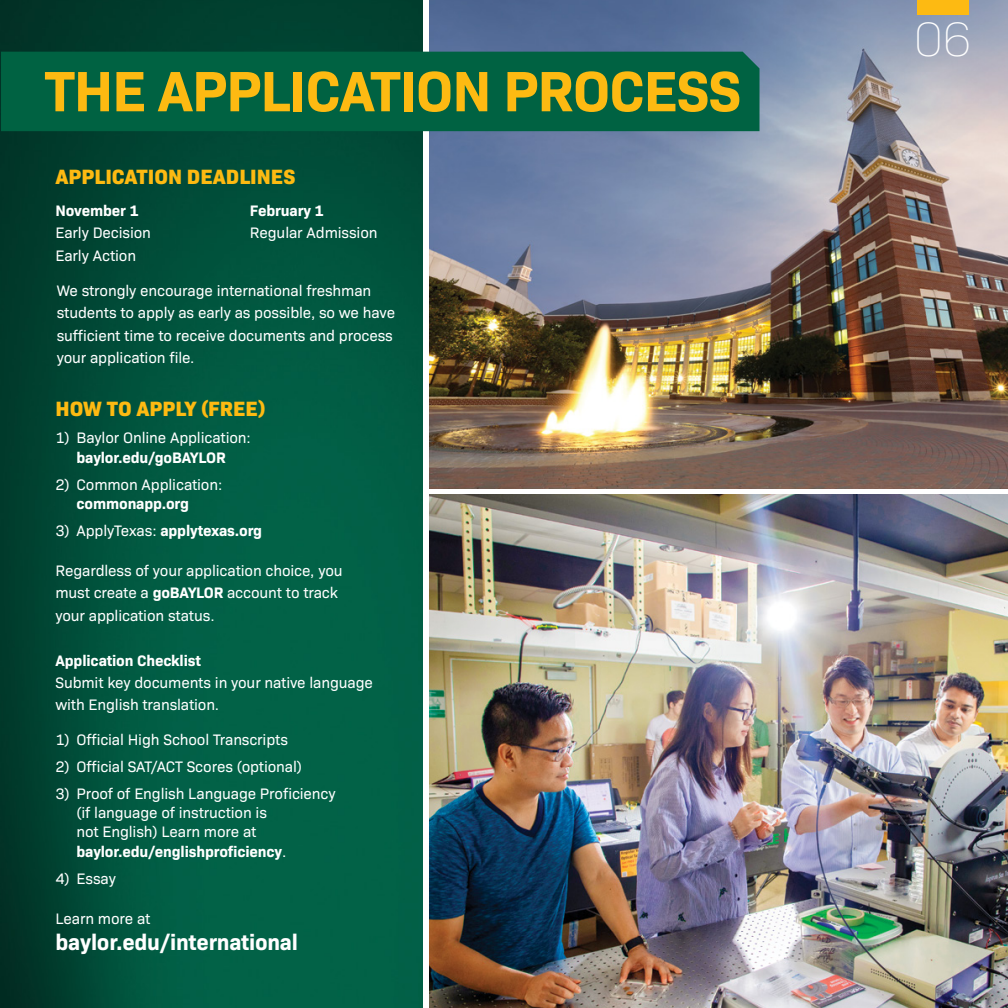
<style>
.page{position:relative;width:1008px;height:1008px;background:#fff}
.page>*{position:absolute;margin:0;border:0;box-sizing:border-box;transform-origin:0 0}
.Page_head{font:700 57.75px "Bio Sans";letter-spacing:-.02em;color:#fdba12}
.t1{font:200 49px "Bio Sans";color:#fff}
.Body_Text_white{font:700 22.4px "Bio Sans";letter-spacing:-.01em;color:#fff}
.Body_Head_1_gold{font:800 21px "Bio Sans";color:#fdba12}
.Body_Text_white-2{font:15.4px/22.4px "Bio Sans";letter-spacing:-.01em;color:#fff}
.Numbered_text_white{font:15.4px/19.2px "Bio Sans";letter-spacing:-.01em;color:#fff}
.Subhead_2{font:700 15.4px "Bio Sans";letter-spacing:-.01em;color:#fff}
.Numbered_text_white-2{font:700 15.4px "Bio Sans";letter-spacing:-.01em;color:#fff}
.s1{font-weight:700}
.s2{font-weight:400}
</style>
<div class="page">
<img style="left:429px;top:0;width:579px;height:488px">
<img style="left:0;top:0;width:423px;height:1008px">
<div style="left:1px;top:52px;width:759px;height:79px;background:#006242"></div>
<div style="left:917px;top:0;width:52px;height:14px;background:#fdba12"></div>
<img style="left:429px;top:495px;width:579px;height:513px">
<p class="Page_head" style="left:45px;top:47px;width:698px">THE APPLICATION PROCESS</p>
<p class="Body_Head_1_gold" style="left:55px;top:161px;width:242px">APPLICATION DEADLINES</p>
<p class="Subhead_2" style="left:55px;top:199px;width:85px">November 1</p>
<p class="Body_Text_white-2" style="left:55px;top:220px;width:97px">Early Decision</p>
<p class="Body_Text_white-2" style="left:55px;top:243px;width:82px">Early Action</p>
<p class="Subhead_2" style="left:250px;top:199px;width:75px">February 1</p>
<p class="Body_Text_white-2" style="left:250px;top:220px;width:129px">Regular Admission</p>
<p class="Body_Text_white-2" style="left:57px;top:278px;width:340px">We strongly encourage international freshman students to apply as early as possible, so we have sufficient time to receive documents and process your application file.</p>
<p class="Body_Head_1_gold" style="left:55px;top:393px;width:212px">HOW TO APPLY (FREE)</p>
<p class="Numbered_text_white" style="left:55px;top:427px;width:197px;text-align:center">1) Baylor Online Application: <span class="s1">baylor.edu/goBAYLOR</span></p>
<p class="Numbered_text_white" style="left:76px;top:474px;width:147px;text-indent:-21px">2) Common Application: <span class="s1">commonapp.org</span></p>
<p class="Numbered_text_white-2" style="left:55px;top:519px;width:208px"><span class="s2">3) ApplyTexas:</span> applytexas.org</p>
<p class="Body_Text_white-2" style="left:55px;top:558px;width:289px">Regardless of your application choice, you must create a <span class="s1">goBAYLOR</span> account to track your application status.</p>
<p class="Subhead_2" style="left:55px;top:649px;width:147px">Application Checklist</p>
<p class="Body_Text_white-2" style="left:55px;top:670px;width:319px">Submit key documents in your native language with English translation.</p>
<p class="Numbered_text_white" style="left:55px;top:728px;width:234px">1) Official High School Transcripts</p>
<p class="Numbered_text_white" style="left:55px;top:756px;width:248px">2) Official SAT/ACT Scores (optional)</p>
<p class="Numbered_text_white" style="left:76px;top:783px;width:261px;text-indent:-21px">3) Proof of English Language Proficiency (if language of instruction is<br>not English) Learn more at <span class="s1">baylor.edu/englishproficiency</span>.</p>
<p class="Numbered_text_white" style="left:55px;top:868px;width:62px">4) Essay</p>
<p class="Body_Text_white-2" style="left:55px;top:906px;width:96px">Learn more at</p>
<p class="Body_Text_white" style="left:55px;top:925px;width:244px">baylor.edu/international</p>
<h2 class="t1" style="left:914px;top:5px;width:59px">06</h2>
</div>
